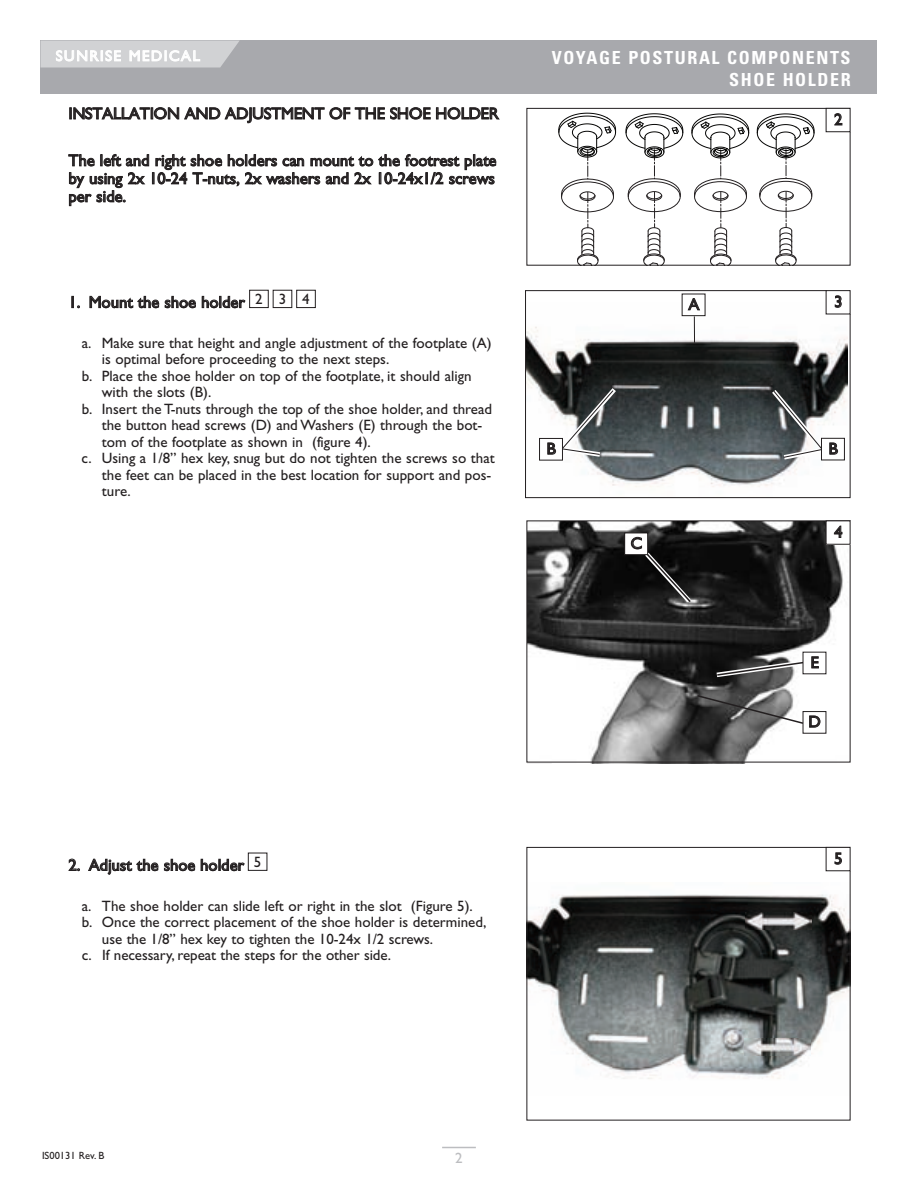
<style>
.page{position:relative;width:918px;height:1188px;background:#fff}
.page>*{position:absolute;margin:0;border:0;box-sizing:border-box;transform-origin:0 0}
.t1{font:700 condensed 18px/21.6px "Univers LT Std";letter-spacing:.09em;color:#fff;text-align:right}
.t2{font:16.5px/18px "Gill Sans Std";color:#231f20;text-align:justify}
.t3{font:15px "Gill Sans Std";color:#231f20}
.t4{font:15px "Gill Sans Std";color:#bcbdc0}
.t5{font:10.5px "Gill Sans Std";color:#231f20}
</style>
<div class="page">
<div style="left:40px;top:40px;width:838px;height:54px;background:#a8a9ad"></div>
<svg style="left:40px;top:40px;width:200px;height:28px;background:#d2d3d5"></svg>
<hr style="left:442px;top:1147px;width:34px;height:1px;background:#bcbdc0">
<img style="left:527px;top:303px;width:321px;height:184px">
<div style="left:525px;top:290px;width:325px;height:208px;border:1px solid #231f20"></div>
<svg style="left:70px;top:107px;width:430px;height:16px"></svg>
<svg style="left:68px;top:154px;width:428px;height:52px"></svg>
<svg style="left:72px;top:296px;width:8px;height:12px"></svg>
<svg style="left:89px;top:296px;width:70px;height:12px"></svg>
<svg style="left:165px;top:296px;width:31px;height:12px"></svg>
<svg style="left:202px;top:296px;width:44px;height:12px"></svg>
<svg style="left:69px;top:859px;width:11px;height:12px"></svg>
<svg style="left:88px;top:859px;width:107px;height:16px"></svg>
<svg style="left:201px;top:859px;width:44px;height:12px"></svg>
<div style="left:249px;top:290px;width:20px;height:18px;border:1px solid #231f20"></div>
<div style="left:273px;top:290px;width:19px;height:18px;border:1px solid #231f20"></div>
<div style="left:296px;top:290px;width:20px;height:18px;border:1px solid #231f20"></div>
<div style="left:248px;top:853px;width:19px;height:18px;border:1px solid #231f20"></div>
<div style="left:826px;top:291px;width:24px;height:23px;background:#fff"></div>
<svg style="left:835px;top:295px;width:7px;height:13px"></svg>
<img style="left:529px;top:894px;width:319px;height:185px">
<div style="left:527px;top:847px;width:323px;height:273px;border:1px solid #231f20"></div>
<div style="left:826px;top:847px;width:24px;height:24px;background:#fff"></div>
<svg style="left:835px;top:852px;width:7px;height:13px"></svg>
<img style="left:527px;top:522px;width:322px;height:241px">
<div style="left:526px;top:520px;width:324px;height:242px;border:1px solid #231f20"></div>
<div style="left:826px;top:521px;width:24px;height:23px;background:#fff"></div>
<svg style="left:834px;top:526px;width:9px;height:12px"></svg>
<div style="left:821px;top:438px;width:23px;height:22px;background:#fff"></div>
<div style="left:821px;top:438px;width:24px;height:22px;border:1px solid #231f20"></div>
<svg style="left:767px;top:385px;width:71px;height:78px"></svg>
<div style="left:540px;top:438px;width:22px;height:22px;background:#fff"></div>
<div style="left:539px;top:438px;width:24px;height:22px;border:1px solid #231f20"></div>
<svg style="left:547px;top:383px;width:74px;height:77px"></svg>
<svg style="left:694px;top:316px;width:1px;height:27px"></svg>
<div style="left:682px;top:294px;width:23px;height:22px;background:#fff"></div>
<div style="left:682px;top:294px;width:23px;height:22px;border:1px solid #231f20"></div>
<svg style="left:688px;top:298px;width:12px;height:12px"></svg>
<svg style="left:559px;top:113px;width:57px;height:151px"></svg>
<svg style="left:757px;top:113px;width:58px;height:151px"></svg>
<svg style="left:691px;top:113px;width:58px;height:151px"></svg>
<svg style="left:625px;top:113px;width:58px;height:151px"></svg>
<div style="left:527px;top:108px;width:323px;height:158px;border:1px solid #231f20"></div>
<div style="left:826px;top:108px;width:24px;height:24px;background:#fff"></div>
<div style="left:826px;top:108px;width:25px;height:24px;border:1px solid #231f20"></div>
<svg style="left:834px;top:113px;width:8px;height:12px"></svg>
<img style="left:745px;top:1038px;width:65px;height:18px">
<img style="left:746px;top:912px;width:65px;height:18px">
<div style="left:803px;top:712px;width:23px;height:21px;background:#fff"></div>
<svg style="left:696px;top:694px;width:124px;height:34px"></svg>
<div style="left:803px;top:652px;width:23px;height:22px;background:#fff"></div>
<svg style="left:712px;top:656px;width:107px;height:24px"></svg>
<div style="left:625px;top:533px;width:23px;height:22px;background:#fff"></div>
<div style="left:624px;top:533px;width:24px;height:22px;border:1px solid #231f20"></div>
<svg style="left:631px;top:537px;width:64px;height:70px;background:#2c2c2c"></svg>
<p class="t2" style="left:68px;top:106px;width:432px">INSTALLATION AND ADJUSTMENT OF THE SHOE HOLDER</p>
<p class="t2" style="left:68px;top:153px;width:429px">The left and right shoe holders can mount to the footrest plate by using 2x 10-24 T-nuts, 2x washers and 2x 10-24x1/2 screws per side.</p>
<p class="t3" style="left:255px;top:293px;width:56px">234</p>
<p class="t2" style="left:68px;top:295px;width:178px">1. Mount the shoe holder</p>
<p class="t3" style="left:82px;top:337px;width:411px">a. Make sure that height and angle adjustment of the footplate (A)</p>
<p class="t3" style="left:102px;top:354px;width:289px">is optimal before proceeding to the next steps.</p>
<p class="t3" style="left:82px;top:370px;width:391px">b. Place the shoe holder on top of the footplate, it should align</p>
<p class="t3" style="left:102px;top:387px;width:111px">with the slots (B).</p>
<p class="t3" style="left:82px;top:403px;width:412px">b. Insert the T-nuts through the top of the shoe holder, and thread</p>
<p class="t3" style="left:102px;top:420px;width:382px">the button head screws (D) and Washers (E) through the bot-</p>
<p class="t3" style="left:102px;top:436px;width:271px">tom of the footplate as shown in (figure 4).</p>
<p class="t3" style="left:82px;top:453px;width:415px">c. Using a 1/8” hex key, snug but do not tighten the screws so that</p>
<p class="t3" style="left:102px;top:469px;width:391px">the feet can be placed in the best location for support and pos-</p>
<p class="t3" style="left:102px;top:486px;width:30px">ture.</p>
<p class="t1" style="left:552px;top:49px;width:300px">VOYAGE POSTURAL COMPONENTS<br>SHOE HOLDER</p>
<p class="t2" style="left:688px;top:297px;width:13px">A</p>
<p class="t2" style="left:834px;top:112px;width:10px">2</p>
<p class="t2" style="left:834px;top:294px;width:10px">3</p>
<p class="t2" style="left:547px;top:441px;width:11px">B</p>
<p class="t2" style="left:829px;top:441px;width:11px">B</p>
<p class="t2" style="left:631px;top:536px;width:13px">C</p>
<p class="t2" style="left:834px;top:524px;width:10px">4</p>
<p class="t2" style="left:811px;top:655px;width:10px">E</p>
<p class="t2" style="left:808px;top:714px;width:14px">D</p>
<p class="t3" style="left:254px;top:856px;width:9px">5</p>
<p class="t2" style="left:68px;top:857px;width:177px">2. Adjust the shoe holder</p>
<p class="t3" style="left:82px;top:900px;width:393px">a. The shoe holder can slide left or right in the slot (Figure 5).</p>
<p class="t3" style="left:82px;top:916px;width:406px">b. Once the correct placement of the shoe holder is determined,</p>
<p class="t3" style="left:102px;top:933px;width:333px">use the 1/8” hex key to tighten the 10-24x 1/2 screws.</p>
<p class="t3" style="left:82px;top:949px;width:311px">c. If necessary, repeat the steps for the other side.</p>
<p class="t2" style="left:834px;top:851px;width:10px">5</p>
<p class="t5" style="left:42px;top:1152px;width:64px">IS00131 Rev. B</p>
<p class="t4" style="left:455px;top:1152px;width:9px">2</p>
</div>
